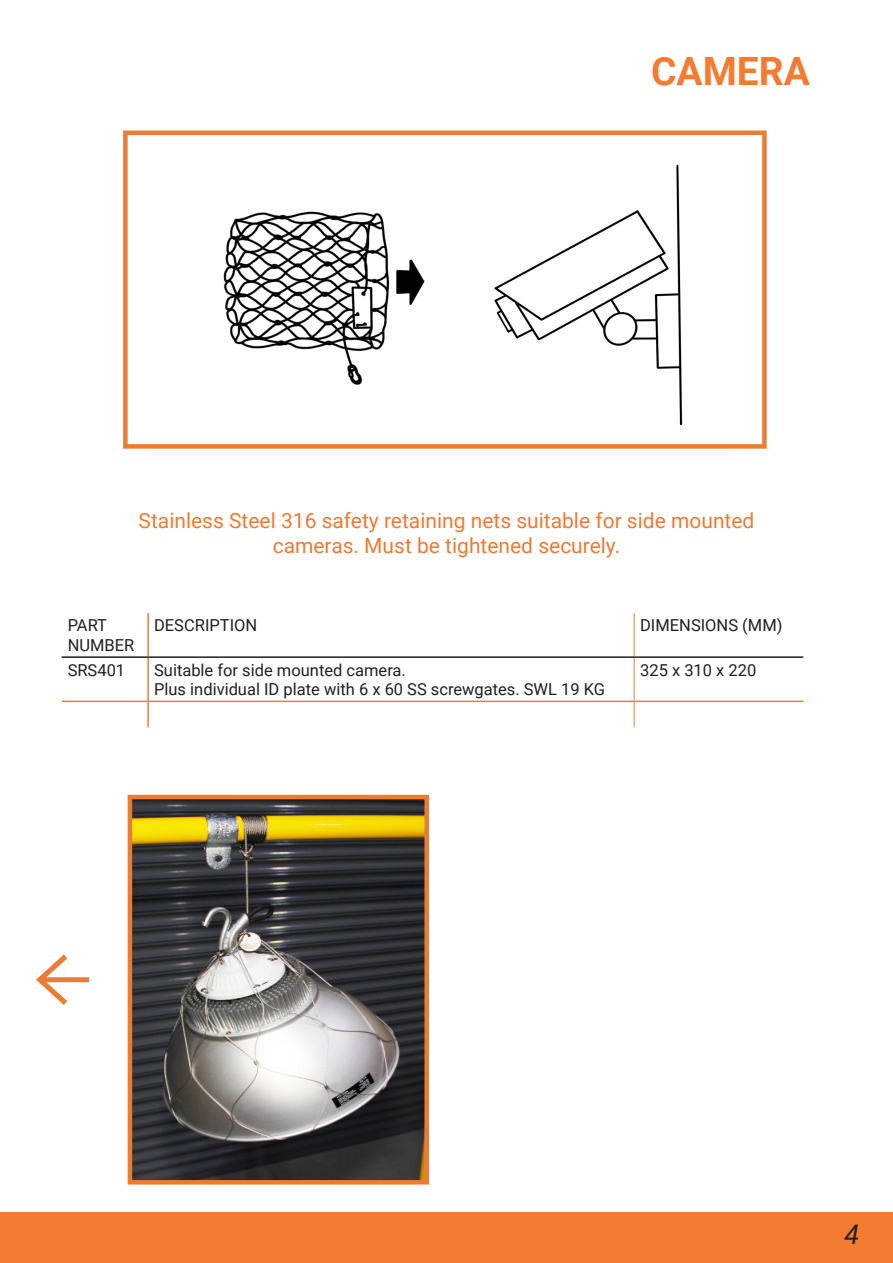
<style>
.page{position:relative;width:893px;height:1263px;background:#fff}
.page>*{position:absolute;margin:0;border:0;box-sizing:border-box;transform-origin:0 0}
.t1{font:90px "Minion Pro";color:#ec7b34}
.t2{font:700 39px "Roboto";color:#f47b32}
.t3{font:italic 27px "Roboto";color:#231f20}
.t4{font:21px "Roboto";color:#ec7b34}
.t5{font:16.5px/19.8px "Roboto";color:#231f20}
</style>
<div class="page">
<div style="left:0;top:1213px;width:893px;height:50px;background:#f47b32"></div>
<img style="left:133px;top:800px;width:291px;height:379px">
<div style="left:128px;top:795px;width:301px;height:389px;border:4px solid #ec7b34"></div>
<hr style="left:147px;top:613px;width:2px;height:43px;background:#f47b32">
<hr style="left:147px;top:658px;width:2px;height:42px;background:#f47b32">
<hr style="left:62px;top:700px;width:86px;height:2px;background:#f47b32">
<hr style="left:148px;top:700px;width:486px;height:2px;background:#f47b32">
<hr style="left:147px;top:702px;width:2px;height:25px;background:#f47b32">
<hr style="left:634px;top:700px;width:169px;height:2px;background:#f47b32">
<hr style="left:634px;top:613px;width:1px;height:43px;background:#f47b32">
<hr style="left:634px;top:658px;width:1px;height:42px;background:#f47b32">
<svg style="left:634px;top:702px;width:1px;height:25px"></svg>
<hr style="left:62px;top:656px;width:86px;height:2px;background:#231f20">
<hr style="left:148px;top:656px;width:486px;height:2px;background:#231f20">
<hr style="left:634px;top:656px;width:169px;height:2px;background:#231f20">
<img style="left:223px;top:164px;width:460px;height:262px">
<div style="left:123px;top:130px;width:644px;height:319px;border:4px solid #ec7b34"></div>
<p class="t2" style="left:651px;top:43px;width:161px">CAMERA</p>
<p class="t4" style="left:139px;top:505px;width:617px">Stainless Steel 316 safety retaining nets suitable for side mounted</p>
<p class="t4" style="left:273px;top:530px;width:349px">cameras. Must be tightened securely.</p>
<p class="t5" style="left:68px;top:615px;width:68px">PART<br>NUMBER</p>
<p class="t5" style="left:154px;top:615px;width:105px">DESCRIPTION</p>
<p class="t5" style="left:640px;top:615px;width:144px">DIMENSIONS (MM)</p>
<p class="t5" style="left:68px;top:659px;width:59px">SRS401</p>
<p class="t5" style="left:154px;top:659px;width:253px">Suitable for side mounted camera.</p>
<p class="t5" style="left:154px;top:679px;width:453px">Plus individual ID plate with 6 x 60 SS screwgates. SWL 19 KG</p>
<p class="t5" style="left:640px;top:659px;width:118px">325 x 310 x 220</p>
<p class="t1" style="left:33px;top:913px;width:60px">←</p>
<p class="t3" style="left:845px;top:1215px;width:16px">4</p>
</div>
